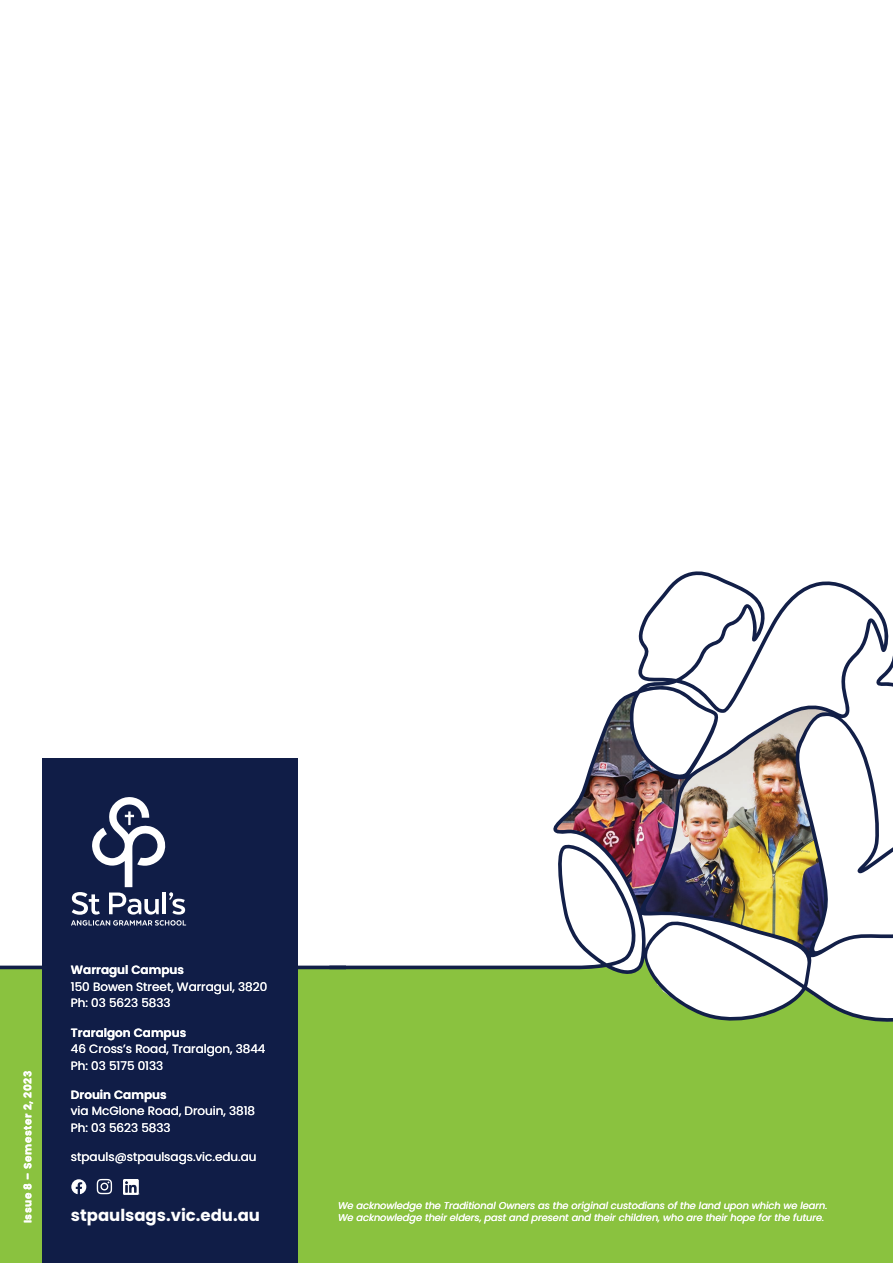
<style>
.page{position:relative;width:893px;height:1263px;background:#fff}
.page>*{position:absolute;margin:0;border:0;box-sizing:border-box;transform-origin:0 0}
._3_-_CG_-_Copy{font:700 16.5px "Poppins";color:#fff}
._3_-_CG_-_Copy_-_List{font:12px/16.5px "Poppins";color:#fff}
.t1{font:700 10.5px "Poppins";letter-spacing:.05em;color:#fff}
._3_-_CG_-_Copy-2{font:italic 9.75px/12px "Poppins";color:#fff}
.s1{font-weight:600}
</style>
<div class="page">
<div style="left:0;top:1032px;width:893px;height:231px;background:#8ac23f"></div>
<svg style="left:345px;top:571px;width:548px;height:461px"></svg>
<div style="left:43px;top:758px;width:255px;height:505px;background:#101d47"></div>
<svg style="left:71px;top:797px;width:115px;height:129px"></svg>
<svg style="left:71px;top:1179px;width:15px;height:15px"></svg>
<svg style="left:97px;top:1179px;width:15px;height:15px"></svg>
<svg style="left:298px;top:965px;width:47px;height:67px;background:#84b941"></svg>
<svg style="left:0;top:758px;width:43px;height:274px"></svg>
<p class="t1" style="left:22px;top:1223px;width:154px;rotate:-90deg">Issue 8 – Semester 2, 2023</p>
<p class="t1" style="left:22px;top:1110px;width:39px;rotate:-90deg">1, 2023</p>
<p class="t1" style="left:22px;top:1222px;width:41px;rotate:-90deg">Issue 7</p>
<p class="_3_-_CG_-_Copy_-_List" style="left:71px;top:962px;width:198px"><span class="s1">Warragul Campus<br></span>150 Bowen Street, Warragul, 3820<br>Ph: 03 5623 5833</p>
<p class="_3_-_CG_-_Copy_-_List" style="left:71px;top:1024px;width:196px"><span class="s1">Traralgon Campus<br></span>46 Cross’s Road, Traralgon, 3844<br>Ph: 03 5175 0133</p>
<p class="_3_-_CG_-_Copy_-_List" style="left:71px;top:1086px;width:186px"><span class="s1">Drouin Campus<br></span>via McGlone Road, Drouin, 3818<br>Ph: 03 5623 5833</p>
<p class="_3_-_CG_-_Copy_-_List" style="left:71px;top:1149px;width:187px">stpauls@stpaulsags.vic.edu.au</p>
<p class="_3_-_CG_-_Copy" style="left:71px;top:1205px;width:191px">stpaulsags.vic.edu.au</p>
<p class="_3_-_CG_-_Copy-2" style="left:338px;top:1200px;width:491px">We acknowledge the Traditional Owners as the original custodians of the land upon which we learn.<br>We acknowledge their elders, past and present and their children, who are their hope for the future.</p>
</div>
